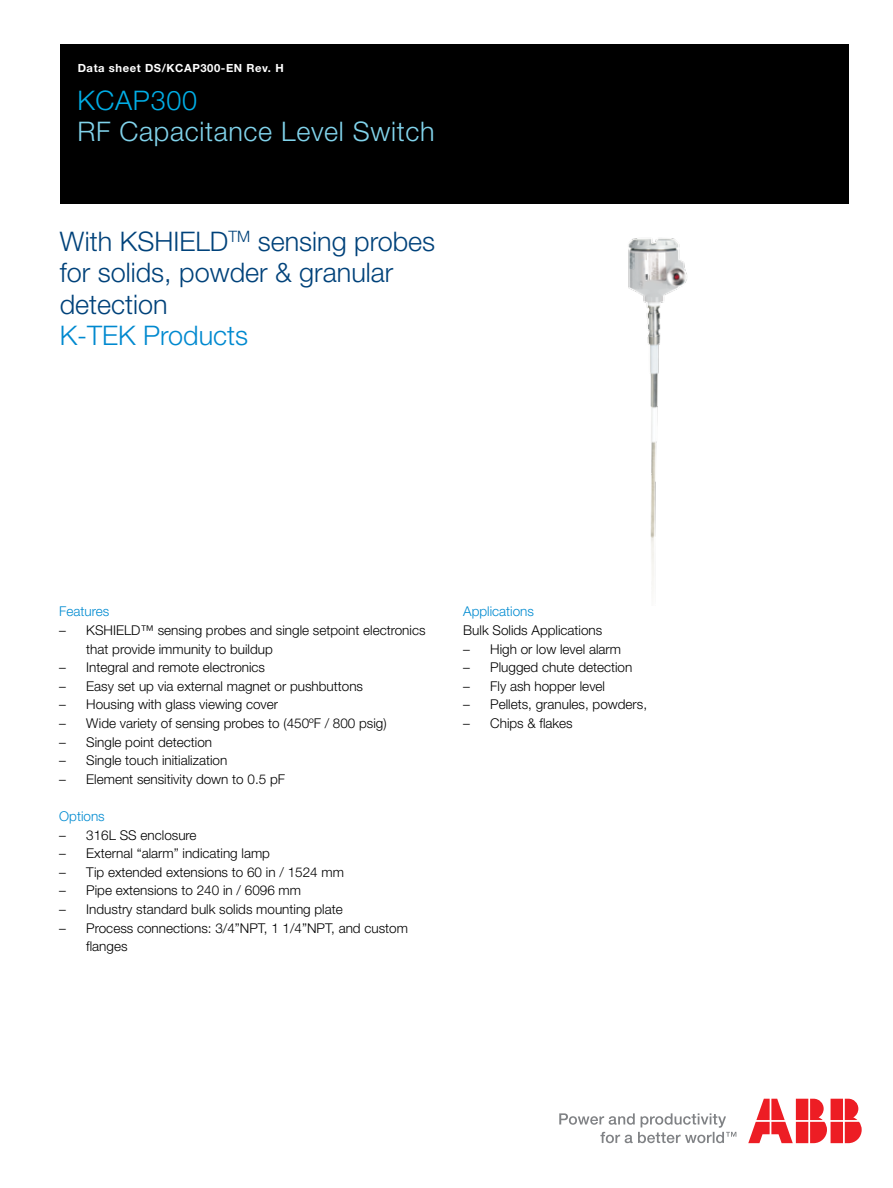
<style>
.page{position:relative;width:893px;height:1188px;background:#fff}
.page>*{position:absolute;margin:0;border:0;box-sizing:border-box;transform-origin:0 0}
.t1{font:300 27px/31.5px "Helvetica Neue";color:#00427a}
.t2{font:300 27px "Helvetica Neue";letter-spacing:.025em;color:#81d3eb}
.t3{font:300 27px "Helvetica Neue";color:#0089cf}
.t4{font:300 27px "Helvetica Neue";letter-spacing:.025em;color:#00aee6}
.t5{font:300 13.5px/18.6px "Helvetica Neue";color:#000}
.t6{font:300 13.5px "Helvetica Neue";color:#008bd1}
.t7{font:700 11.25px "Helvetica Neue";letter-spacing:.05em;color:#fff}
</style>
<div class="page">
<div style="left:60px;top:45px;width:788px;height:159px;background:#000"></div>
<svg style="left:559px;top:1113px;width:177px;height:30px"></svg>
<svg style="left:748px;top:1099px;width:114px;height:44px"></svg>
<img style="left:628px;top:238px;width:59px;height:347px">
<p class="t7" style="left:78px;top:61px;width:207px">Data sheet DS/KCAP300-EN Rev. H</p>
<h1 class="t4" style="left:77px;top:83px;width:121px">KCAP300</h1>
<h1 class="t2" style="left:77px;top:115px;width:359px">RF Capacitance Level Switch</h1>
<h1 class="t1" style="left:60px;top:225px;width:377px">With KSHIELD<sup>TM</sup> sensing probes for solids, powder &amp; granular detection</h1>
<h1 class="t3" style="left:60px;top:319px;width:190px">K-TEK Products</h1>
<p class="t6" style="left:59px;top:603px;width:52px">Features</p>
<p class="t5" style="left:86px;top:621px;width:341px;text-indent:-27px">– KSHIELD™ sensing probes and single setpoint electronics that provide immunity to buildup</p>
<p class="t5" style="left:59px;top:658px;width:207px">– Integral and remote electronics</p>
<p class="t5" style="left:59px;top:676px;width:305px">– Easy set up via external magnet or pushbuttons</p>
<p class="t5" style="left:59px;top:695px;width:220px">– Housing with glass viewing cover</p>
<p class="t5" style="left:59px;top:714px;width:329px">– Wide variety of sensing probes to (450ºF / 800 psig)</p>
<p class="t5" style="left:59px;top:732px;width:154px">– Single point detection</p>
<p class="t5" style="left:59px;top:751px;width:170px">– Single touch initialization</p>
<p class="t5" style="left:59px;top:769px;width:227px">– Element sensitivity down to 0.5 pF</p>
<p class="t6" style="left:59px;top:808px;width:47px">Options</p>
<p class="t5" style="left:59px;top:825px;width:139px">– 316L SS enclosure</p>
<p class="t5" style="left:59px;top:844px;width:212px">– External “alarm” indicating lamp</p>
<p class="t5" style="left:59px;top:862px;width:286px">– Tip extended extensions to 60 in / 1524 mm</p>
<p class="t5" style="left:59px;top:881px;width:243px">– Pipe extensions to 240 in / 6096 mm</p>
<p class="t5" style="left:59px;top:900px;width:285px">– Industry standard bulk solids mounting plate</p>
<p class="t5" style="left:86px;top:918px;width:323px;text-indent:-27px">– Process connections: 3/4”NPT, 1 1/4”NPT, and custom flanges</p>
<p class="t6" style="left:463px;top:603px;width:72px">Applications</p>
<p class="t5" style="left:463px;top:621px;width:141px">Bulk Solids Applications</p>
<p class="t5" style="left:463px;top:639px;width:159px">– High or low level alarm</p>
<p class="t5" style="left:463px;top:658px;width:171px">– Plugged chute detection</p>
<p class="t5" style="left:463px;top:676px;width:143px">– Fly ash hopper level</p>
<p class="t5" style="left:463px;top:695px;width:185px">– Pellets, granules, powders,</p>
<p class="t5" style="left:463px;top:714px;width:111px">– Chips &amp; flakes</p>
</div>
